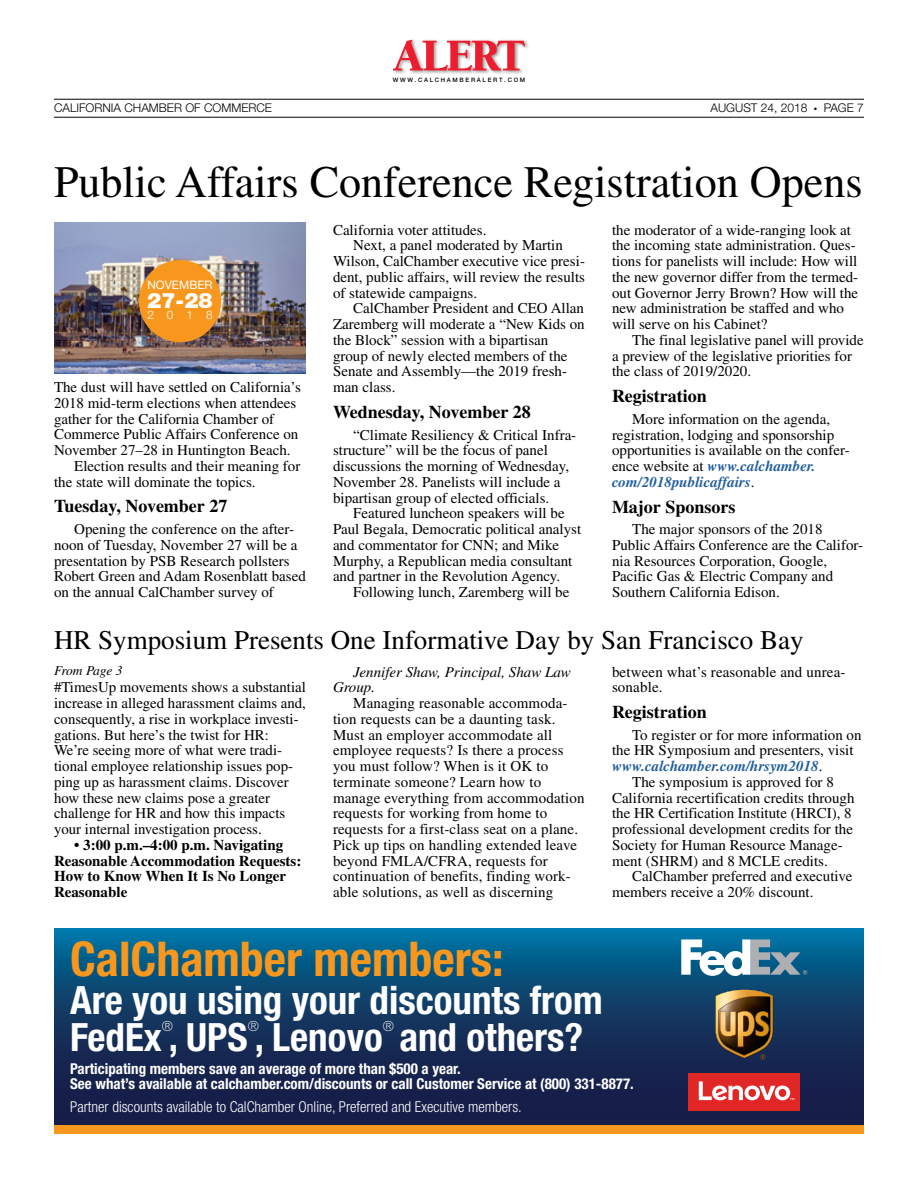
<style>
.page{position:relative;width:918px;height:1188px;background:#fff}
.page>*{position:absolute;margin:0;border:0;box-sizing:border-box;transform-origin:0 0}
.Body{font:700 condensed 48px "Helvetica Neue LT Std";color:#f8971d}
._30_30_head{font:45px "Times";color:#000}
.Body-2{font:700 condensed 39px/37.5px "Helvetica Neue LT Std";color:#fff}
._18_18_head{font:27px "Times";color:#000}
.t1{font:900 21.3px "Helvetica Neue LT Std";color:#fff}
.subhead{font:700 18px "Times";color:#000}
.Body-3{font:15px/15.8px "Times";color:#000}
.Body-First{font:15px/15.8px "Times";color:#000}
.Body-4{font:700 condensed 15px/15.8px "Helvetica Neue LT Std";color:#fff}
.Body-5{font:700 15px/15.8px "Times";color:#000}
.Body-6{font:300 condensed 15px "Helvetica Neue LT Std";color:#fff}
.Body-7{font:italic 15px/15.8px "Times";color:#000}
.Body-8{font:100 condensed 13.95px "Helvetica Neue LT Std";color:#fff}
.t2{font:italic 13.5px "Times";letter-spacing:-.025em;color:#000}
.t3{font:300 12px "Helvetica Neue LT Std";color:#000}
.t4{font:11.7px "Helvetica Neue LT Std";color:#fff}
.t5{font:300 11.7px "Helvetica Neue LT Std";color:#fff}
.t6{font:500 6px "Helvetica Neue LT Std";letter-spacing:.28em;color:#000}
.s1{font-weight:700;font-style:italic;color:#215e9e}
</style>
<div class="page">
<hr style="left:54px;top:99px;width:810px;height:1px;background:#000">
<hr style="left:54px;top:117px;width:810px;height:1px;background:#000">
<div style="left:392px;top:38px;width:137px;height:37px;background:#000;opacity:.4"></div>
<svg style="left:393px;top:40px;width:133px;height:30px"></svg>
<img style="left:54px;top:222px;width:252px;height:152px">
<div style="left:139px;top:260px;width:82px;height:82px;background:#f8971d;border-radius:50%"></div>
<svg style="left:54px;top:929px;width:810px;height:196px;background:#0f3a66"></svg>
<div style="left:54px;top:1125px;width:810px;height:9px;background:#f8971d"></div>
<svg style="left:681px;top:939px;width:126px;height:37px"></svg>
<img style="left:715px;top:989px;width:58px;height:71px">
<div style="left:688px;top:1073px;width:112px;height:37px;background:#e12726"></div>
<svg style="left:699px;top:1081px;width:95px;height:19px"></svg>
<p class="t6" style="left:393px;top:77px;width:134px">WWW.CALCHAMBERALERT.COM</p>
<p class="t3" style="left:54px;top:101px;width:220px">CALIFORNIA CHAMBER OF COMMERCE</p>
<p class="t3" style="left:710px;top:101px;width:99px">AUGUST 24, 2018</p>
<p class="t3" style="left:814px;top:101px;width:51px">● PAGE 7</p>
<p class="_30_30_head" style="left:54px;top:157px;width:810px">Public Affairs Conference Registration Opens</p>
<p class="Body-3" style="left:612px;top:222px;width:248px">the moderator of a wide-ranging look at the incoming state administration. Ques&shy;tions for panelists will include: How will the new governor differ from the termed&shy;out Governor Jerry Brown? How will the new administration be staffed and who will serve on his Cabinet?</p>
<p class="Body-3" style="left:612px;top:332px;width:253px;text-indent:20px">The final legislative panel will provide a preview of the legislative priorities for the class of 2019/2020.</p>
<p class="subhead" style="left:612px;top:385px;width:96px">Registration</p>
<p class="Body-3" style="left:612px;top:411px;width:239px;text-indent:20px">More information on the agenda, registration, lodging and sponsorship opportunities is available on the confer&shy;ence website at <span class="s1">www.calchamber. com/2018publicaffairs</span>.</p>
<p class="subhead" style="left:612px;top:496px;width:125px">Major Sponsors</p>
<p class="Body-3" style="left:612px;top:521px;width:253px;text-indent:20px">The major sponsors of the 2018<br>Public Affairs Conference are the Califor&shy;nia Resources Corporation, Google, Pacific Gas &amp; Electric Company and Southern California Edison.</p>
<p class="_18_18_head" style="left:54px;top:625px;width:751px">HR Symposium Presents One Informative Day by San Francisco Bay</p>
<p class="t2" style="left:54px;top:663px;width:70px">From Page 3</p>
<p class="Body-3" style="left:333px;top:222px;width:155px">California voter attitudes.</p>
<p class="Body-3" style="left:333px;top:237px;width:254px;text-indent:20px">Next, a panel moderated by Martin Wilson, CalChamber executive vice presi&shy;dent, public affairs, will review the results of statewide campaigns.</p>
<p class="Body-3" style="left:333px;top:300px;width:253px;text-indent:20px">CalChamber President and CEO Allan<br>Zaremberg will moderate a “New Kids on the Block” session with a bipartisan group of newly elected members of the<br>Senate and Assembly—the 2019 fresh&shy;man class.</p>
<p class="subhead" style="left:333px;top:401px;width:199px">Wednesday, November 28</p>
<p class="Body-3" style="left:333px;top:427px;width:245px;text-indent:20px">“Climate Resiliency &amp; Critical Infra&shy;structure” will be the focus of panel discussions the morning of Wednesday, November 28. Panelists will include a bipartisan group of elected officials.</p>
<p class="Body-3" style="left:333px;top:505px;width:250px;text-indent:20px">Featured luncheon speakers will be Paul Begala, Democratic political analyst and commentator for CNN; and Mike Murphy, a Republican media consultant and partner in the Revolution Agency.</p>
<p class="Body-3" style="left:353px;top:584px;width:218px">Following lunch, Zaremberg will be</p>
<p class="t4" style="left:147px;top:278px;width:67px">NOVEMBER</p>
<p class="t1" style="left:147px;top:288px;width:67px">27-28</p>
<p class="t5" style="left:147px;top:307px;width:67px">2018</p>
<p class="Body-First" style="left:54px;top:379px;width:248px">The dust will have settled on California’s 2018 mid-term elections when attendees gather for the California Chamber of Commerce Public Affairs Conference on November 27–28 in Huntington Beach.</p>
<p class="Body-3" style="left:54px;top:458px;width:248px;text-indent:20px">Election results and their meaning for the state will dominate the topics.</p>
<p class="subhead" style="left:54px;top:496px;width:175px">Tuesday, November 27</p>
<p class="Body-3" style="left:54px;top:521px;width:253px;text-indent:20px">Opening the conference on the after&shy;noon of Tuesday, November 27 will be a presentation by PSB Research pollsters Robert Green and Adam Rosenblatt based on the annual CalChamber survey of</p>
<p class="Body-3" style="left:612px;top:664px;width:235px">between what’s reasonable and unrea&shy;sonable.</p>
<p class="subhead" style="left:612px;top:701px;width:96px">Registration</p>
<p class="Body-3" style="left:612px;top:727px;width:251px;text-indent:20px">To register or for more information on the HR Symposium and presenters, visit <span class="s1">www.calchamber.com/hrsym2018</span>.</p>
<p class="Body-3" style="left:612px;top:774px;width:244px;text-indent:20px">The symposium is approved for 8<br>California recertification credits through the HR Certification Institute (HRCI), 8 professional development credits for the Society for Human Resource Manage&shy;ment (SHRM) and 8 MCLE credits.</p>
<p class="Body-3" style="left:612px;top:868px;width:242px;text-indent:20px">CalChamber preferred and executive members receive a 20% discount.</p>
<p class="Body-7" style="left:333px;top:664px;width:239px;text-indent:20px">Jennifer Shaw, Principal, Shaw Law<br>Group.</p>
<p class="Body-3" style="left:333px;top:695px;width:253px;text-indent:20px">Managing reasonable accommoda&shy;tion requests can be a daunting task.<br>Must an employer accommodate all employee requests? Is there a process you must follow? When is it OK to terminate someone? Learn how to manage everything from accommodation requests for working from home to requests for a first-class seat on a plane.<br>Pick up tips on handling extended leave beyond FMLA/CFRA, requests for continuation of benefits, finding work&shy;able solutions, as well as discerning</p>
<p class="Body-3" style="left:54px;top:679px;width:254px">#TimesUp movements shows a substantial increase in alleged harassment claims and, consequently, a rise in workplace investi&shy;gations. But here’s the twist for HR:<br>We’re seeing more of what were tradi&shy;tional employee relationship issues pop&shy;ping up as harassment claims. Discover how these new claims pose a greater challenge for HR and how this impacts your internal investigation process.</p>
<p class="Body-5" style="left:54px;top:837px;width:249px;text-indent:20px">• 3:00 p.m.–4:00 p.m. Navigating<br>Reasonable Accommodation Requests:<br>How to Know When It Is No Longer<br>Reasonable</p>
<p class="Body" style="left:70px;top:930px;width:435px">CalChamber members:</p>
<p class="Body-2" style="left:70px;top:980px;width:534px">Are you using your discounts from<br>FedEx , UPS , Lenovo and others?</p>
<p class="Body-8" style="left:162px;top:1018px;width:13px">®</p>
<p class="Body-8" style="left:248px;top:1018px;width:13px">®</p>
<p class="Body-8" style="left:383px;top:1018px;width:13px">®</p>
<p class="Body-4" style="left:70px;top:1060px;width:565px">Participating members save an average of more than $500 a year.<br>See what’s available at calchamber.com/discounts or call Customer Service at (800) 331-8877.</p>
<p class="Body-6" style="left:70px;top:1098px;width:453px">Partner discounts available to CalChamber Online, Preferred and Executive members.</p>
</div>
